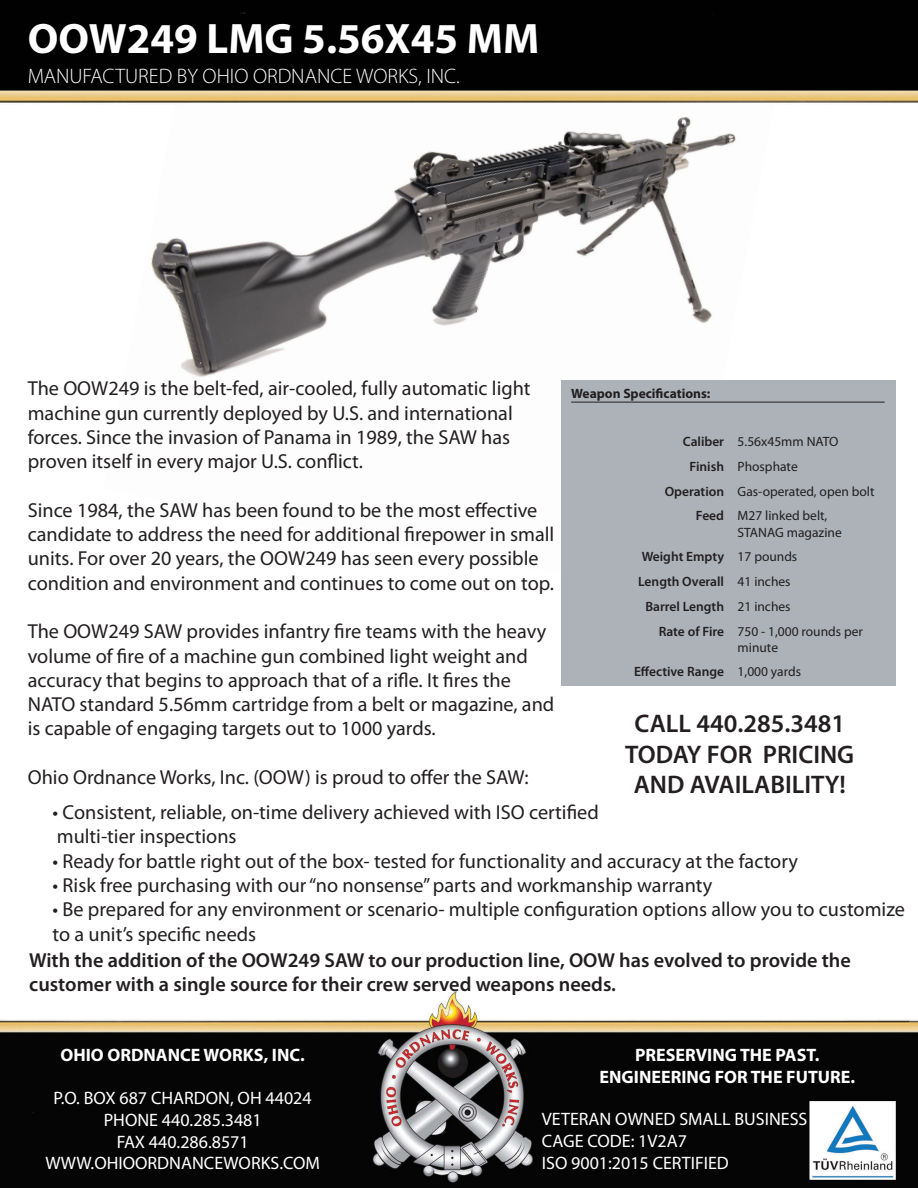
<style>
.page{position:relative;width:918px;height:1188px;background:#fff}
.page>*{position:absolute;margin:0;border:0;box-sizing:border-box;transform-origin:0 0}
.Page_Title_-_Large{font:700 42.75px "Myriad Pro";color:#fff}
.t1{font:600 25.5px "Myriad Pro";color:#231f20}
.Page_Title_-_Large-2{font:300 21px "Myriad Pro";color:#fff}
.t2{font:20.25px/24.3px "Myriad Pro";color:#231f20}
.t3{font:600 20.25px "Myriad Pro";color:#231f20}
.t4{font:18px "Myriad Pro";color:#fff}
.t5{font:700 18px "Myriad Pro";color:#fff}
.Specifications{font:13.5px/16.2px "Myriad Pro";color:#231f20}
.Specifications-2{font:600 13.5px "Myriad Pro";color:#231f20}
.Specifications-3{font:700 13.5px "Myriad Pro";color:#231f20}
.s1{font-weight:600}
.s2{font-weight:400}
</style>
<div class="page">
<img style="left:151px;top:117px;width:585px;height:480px">
<img style="left:0;top:990px;width:918px;height:198px">
<img style="left:0;top:0;width:918px;height:103px">
<div style="left:562px;top:380px;width:334px;height:306px;background:#acb2b7"></div>
<hr style="left:571px;top:402px;width:314px;height:1px;background:#231f20">
<p class="Page_Title_-_Large" style="left:28px;top:11px;width:513px">OOW249 LMG 5.56X45 MM</p>
<p class="Page_Title_-_Large-2" style="left:28px;top:63px;width:434px">MANUFACTURED BY OHIO ORDNANCE WORKS, INC.</p>
<p class="t2" style="left:28px;top:376px;width:504px">The OOW249 is the belt-fed, air-cooled, fully automatic light machine gun currently deployed by U.S. and international forces. Since the invasion of Panama in 1989, the SAW has proven itself in every major U.S. conflict.</p>
<p class="t2" style="left:28px;top:498px;width:528px">Since 1984, the SAW has been found to be the most effective candidate to address the need for additional firepower in small units. For over 20 years, the OOW249 has seen every possible condition and environment and continues to come out on top.</p>
<p class="t2" style="left:28px;top:619px;width:528px">The OOW249 SAW provides infantry fire teams with the heavy volume of fire of a machine gun combined light weight and accuracy that begins to approach that of a rifle. It fires the NATO standard 5.56mm cartridge from a belt or magazine, and is capable of engaging targets out to 1000 yards.</p>
<p class="t2" style="left:28px;top:765px;width:502px">Ohio Ordnance Works, Inc. (OOW) is proud to offer the SAW:</p>
<p class="Specifications-3" style="left:571px;top:385px;width:141px">Weapon Specifications:</p>
<p class="Specifications" style="left:683px;top:433px;width:157px"><span class="s1">Caliber</span> 5.56x45mm NATO</p>
<p class="Specifications" style="left:690px;top:458px;width:110px"><span class="s1">Finish</span> Phosphate</p>
<p class="Specifications" style="left:665px;top:483px;width:211px"><span class="s1">Operation</span> Gas-operated, open bolt</p>
<p class="Specifications" style="left:738px;top:507px;width:106px;text-indent:-42px"><span class="s1">Feed</span> M27 linked belt,<br>STANAG magazine</p>
<p class="Specifications-2" style="left:642px;top:548px;width:157px">Weight Empty <span class="s2">17 pounds</span></p>
<p class="Specifications-2" style="left:638px;top:573px;width:154px">Length Overall <span class="s2">41 inches</span></p>
<p class="Specifications-2" style="left:645px;top:598px;width:147px">Barrel Length <span class="s2">21 inches</span></p>
<p class="Specifications" style="left:659px;top:623px;width:206px;text-align:center"><span class="s1">Rate of Fire</span> 750 - 1,000 rounds per minute</p>
<p class="Specifications-2" style="left:634px;top:663px;width:169px">Effective Range <span class="s2">1,000 yards</span></p>
<p class="t1" style="left:635px;top:707px;width:212px">CALL 440.285.3481</p>
<p class="t1" style="left:625px;top:738px;width:231px">TODAY FOR PRICING</p>
<p class="t1" style="left:634px;top:768px;width:214px">AND AVAILABILITY!</p>
<p class="t2" style="left:52px;top:800px;width:548px">• Consistent, reliable, on-time delivery achieved with ISO certified</p>
<p class="t2" style="left:57px;top:824px;width:181px">multi-tier inspections</p>
<p class="t2" style="left:52px;top:849px;width:747px">• Ready for battle right out of the box- tested for functionality and accuracy at the factory</p>
<p class="t2" style="left:52px;top:873px;width:661px">• Risk free purchasing with our “no nonsense” parts and workmanship warranty</p>
<p class="t2" style="left:52px;top:897px;width:854px">• Be prepared for any environment or scenario- multiple configuration options allow you to customize to a unit’s specific needs</p>
<p class="t3" style="left:29px;top:947px;width:823px">With the addition of the OOW249 SAW to our production line, OOW has evolved to provide the</p>
<p class="t3" style="left:29px;top:972px;width:588px">customer with a single source for their crew served weapons needs.</p>
<p class="t5" style="left:60px;top:1043px;width:246px">OHIO ORDNANCE WORKS, INC.</p>
<p class="t4" style="left:54px;top:1087px;width:260px">P.O. BOX 687 CHARDON, OH 44024</p>
<p class="t4" style="left:104px;top:1109px;width:160px">PHONE 440.285.3481</p>
<p class="t4" style="left:117px;top:1130px;width:134px">FAX 440.286.8571</p>
<p class="t4" style="left:45px;top:1152px;width:276px">WWW.OHIOORDNANCEWORKS.COM</p>
<p class="t5" style="left:635px;top:1043px;width:186px">PRESERVING THE PAST.</p>
<p class="t5" style="left:600px;top:1065px;width:257px">ENGINEERING FOR THE FUTURE.</p>
<p class="t4" style="left:542px;top:1108px;width:267px">VETERAN OWNED SMALL BUSINESS</p>
<p class="t4" style="left:542px;top:1130px;width:147px">CAGE CODE: 1V2A7</p>
<p class="t4" style="left:542px;top:1151px;width:189px">ISO 9001:2015 CERTIFIED</p>
</div>
